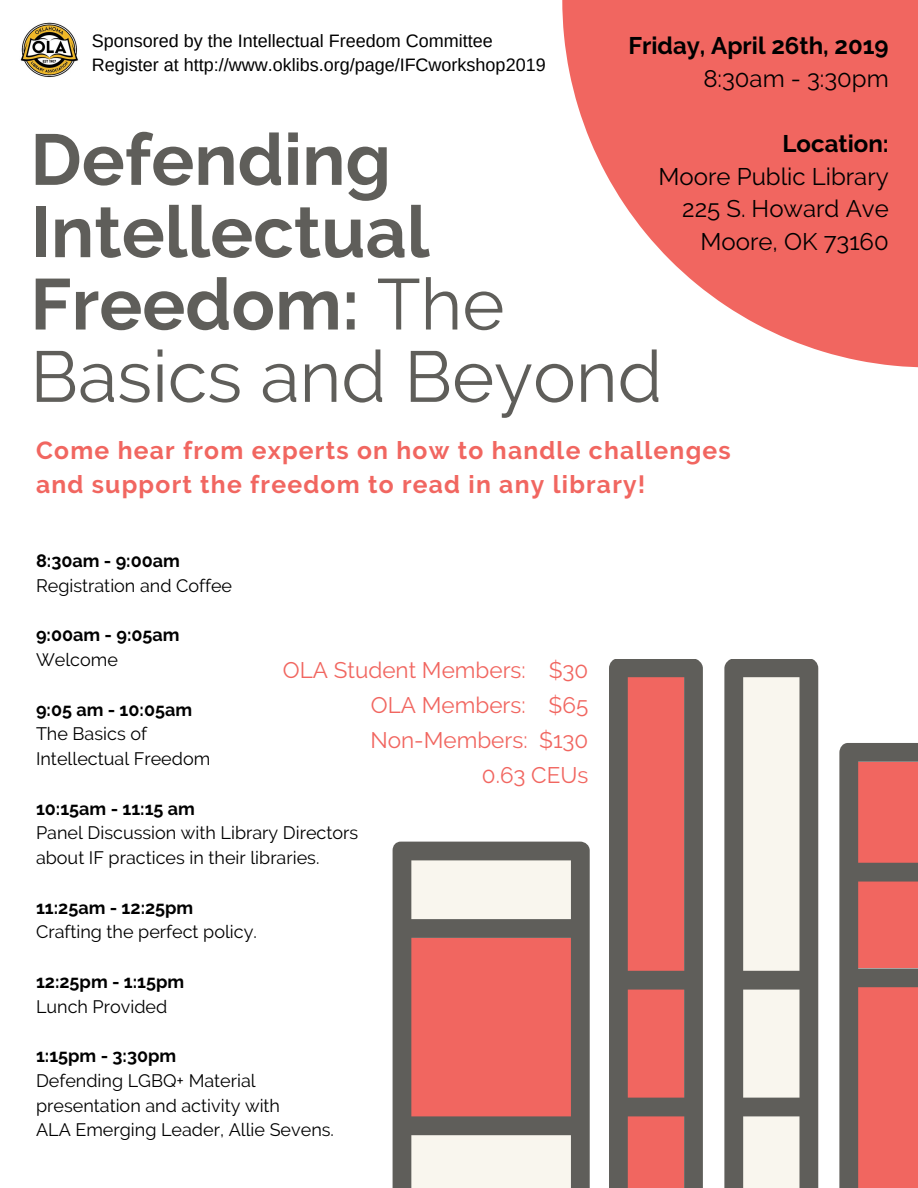
<style>
.page{position:relative;width:918px;height:1188px;background:#fff}
.page>*{position:absolute;margin:0;border:0;box-sizing:border-box;transform-origin:0 0}
.t1{font:700 71.7px/72.3px "Raleway";color:#5f5e5a}
.t2{font:700 24.6px/33.6px "Raleway";letter-spacing:.05em;color:#f16660}
.t3{font:24px/32.7px "Raleway";color:#000;text-align:right}
.t4{font:700 24px "Raleway";color:#000}
.t5{font:22.5px/34.8px "Raleway";color:#f16660;text-align:right}
.t6{font:18px/24.8px "Raleway";color:#000}
.t7{font:700 18px "Raleway";color:#000}
.t8{font:18px/24.8px "Arimo";color:#000}
.s1{font-weight:400}
</style>
<div class="page">
<svg style="left:392px;top:659px;width:526px;height:529px"></svg>
<svg style="left:562px;top:0;width:356px;height:367px;fill:#f16660"></svg>
<img style="left:20px;top:22px;width:58px;height:55px">
<p class="t8" style="left:92px;top:28px;width:455px">Sponsored by the Intellectual Freedom Committee<br>Register at http://www.oklibs.org/page/IFCworkshop2019</p>
<h3 class="t4" style="left:628px;top:32px;width:262px">Friday, April 26th, 2019</h3>
<h3 class="t3" style="left:703px;top:62px;width:187px">8:30am - 3:30pm</h3>
<h1 class="t1" style="left:30px;top:123px;width:633px">Defending<br>Intellectual<br>Freedom: <span class="s1">The<br>Basics and Beyond</span></h1>
<h2 class="t2" style="left:36px;top:434px;width:696px">Come hear from experts on how to handle challenges and support the freedom to read in any library!</h2>
<h3 class="t4" style="left:783px;top:130px;width:108px">Location:</h3>
<h3 class="t3" style="left:659px;top:160px;width:232px">Moore Public Library<br>225 S. Howard Ave<br>Moore, OK 73160</h3>
<p class="t7" style="left:36px;top:550px;width:145px">8:30am - 9:00am</p>
<p class="t6" style="left:36px;top:573px;width:198px">Registration and Coffee</p>
<p class="t7" style="left:36px;top:624px;width:145px">9:00am - 9:05am</p>
<p class="t6" style="left:36px;top:647px;width:83px">Welcome</p>
<p class="t7" style="left:36px;top:699px;width:158px">9:05 am - 10:05am</p>
<p class="t6" style="left:36px;top:722px;width:176px">The Basics of<br>Intellectual Freedom</p>
<p class="t7" style="left:36px;top:798px;width:161px">10:15am - 11:15 am</p>
<p class="t6" style="left:36px;top:821px;width:324px">Panel Discussion with Library Directors about IF practices in their libraries.</p>
<p class="t7" style="left:36px;top:897px;width:159px">11:25am - 12:25pm</p>
<p class="t6" style="left:36px;top:920px;width:222px">Crafting the perfect policy.</p>
<p class="t7" style="left:36px;top:971px;width:150px">12:25pm - 1:15pm</p>
<p class="t6" style="left:36px;top:994px;width:133px">Lunch Provided</p>
<p class="t7" style="left:36px;top:1045px;width:142px">1:15pm - 3:30pm</p>
<p class="t6" style="left:36px;top:1068px;width:300px">Defending LGBQ+ Material presentation and activity with<br>ALA Emerging Leader, Allie Sevens.</p>
<p class="t5" style="left:283px;top:653px;width:307px">OLA Student Members: $30<br>OLA Members: $65<br>Non-Members: $130<br>0.63 CEUs</p>
</div>
